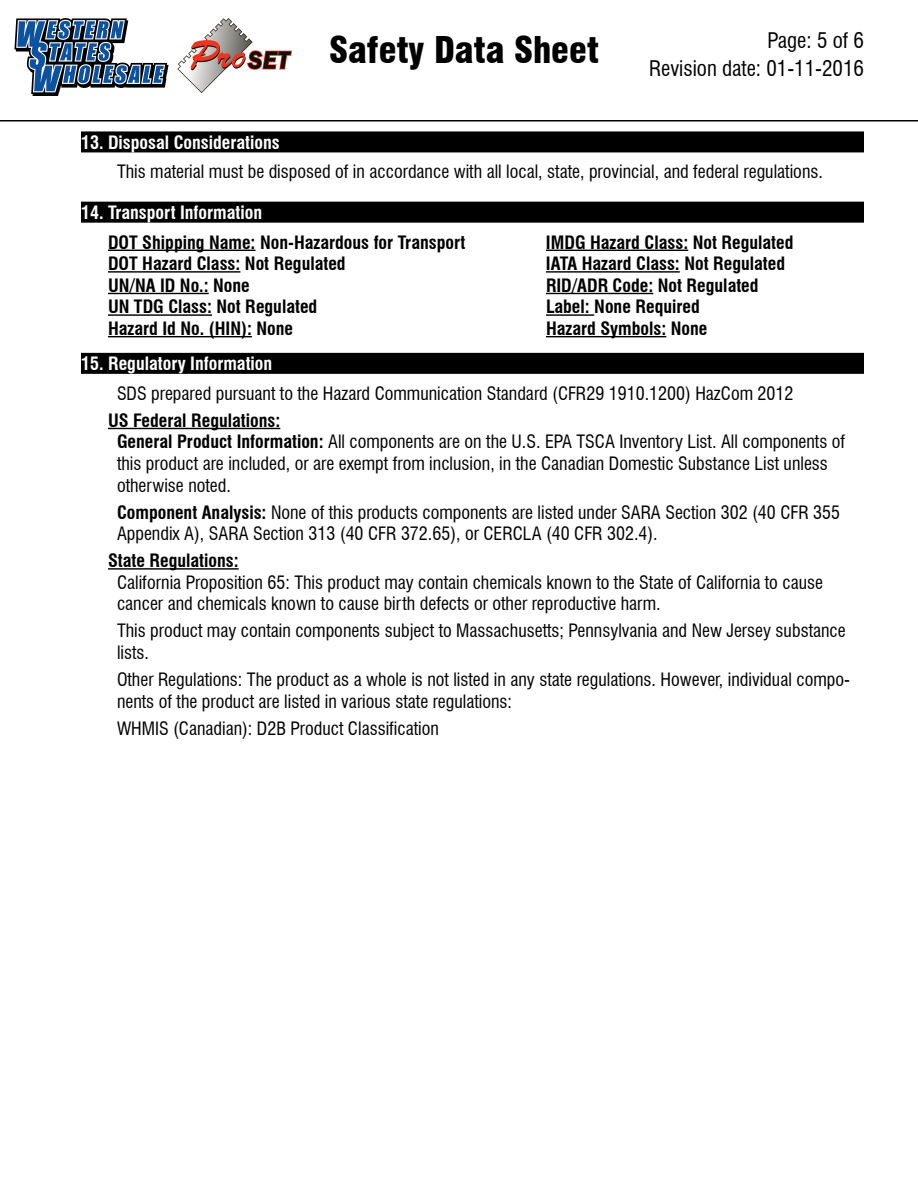
<style>
.page{position:relative;width:918px;height:1188px;background:#fff}
.page>*{position:absolute;margin:0;border:0;box-sizing:border-box;transform-origin:0 0}
.t1{font:900 condensed 36px "Swiss 721 BT";color:#000}
.t2{font:condensed 21px "Swiss 721 BT";color:#000}
.t3{font:condensed 18px/21.6px "Swiss 721 BT";color:#000}
.t4{font:700 condensed 18px "Swiss 721 BT";color:#000}
.t5{font:700 condensed 18px "Swiss 721 BT";color:#fff}
.s1{font-weight:700}
</style>
<div class="page">
<svg style="left:14px;top:18px;width:155px;height:78px"></svg>
<svg style="left:177px;top:18px;width:115px;height:75px"></svg>
<hr style="left:0;top:120px;width:918px;height:2px;background:#000">
<div style="left:81px;top:131px;width:783px;height:21px;background:#000"></div>
<div style="left:81px;top:202px;width:783px;height:21px;background:#000"></div>
<hr style="left:108px;top:250px;width:148px;height:1px;background:#000">
<hr style="left:546px;top:250px;width:142px;height:1px;background:#000">
<hr style="left:108px;top:271px;width:132px;height:2px;background:#000">
<hr style="left:546px;top:271px;width:134px;height:2px;background:#000">
<hr style="left:108px;top:293px;width:101px;height:1px;background:#000">
<hr style="left:546px;top:293px;width:107px;height:1px;background:#000">
<hr style="left:108px;top:314px;width:104px;height:2px;background:#000">
<hr style="left:546px;top:314px;width:48px;height:2px;background:#000">
<hr style="left:108px;top:336px;width:144px;height:1px;background:#000">
<hr style="left:546px;top:336px;width:120px;height:1px;background:#000">
<div style="left:81px;top:353px;width:783px;height:21px;background:#000"></div>
<hr style="left:108px;top:428px;width:172px;height:1px;background:#000">
<hr style="left:108px;top:568px;width:131px;height:2px;background:#000">
<h1 class="t1" style="left:329px;top:29px;width:271px">Safety Data Sheet</h1>
<p class="t2" style="left:767px;top:28px;width:98px">Page: 5 of 6</p>
<p class="t2" style="left:649px;top:56px;width:216px">Revision date: 01-11-2016</p>
<p class="t5" style="left:81px;top:131px;width:200px">13. Disposal Considerations</p>
<p class="t3" style="left:117px;top:161px;width:707px">This material must be disposed of in accordance with all local, state, provincial, and federal regulations.</p>
<p class="t5" style="left:81px;top:202px;width:183px">14. Transport Information</p>
<p class="t4" style="left:108px;top:231px;width:359px">DOT Shipping Name: Non-Hazardous for Transport</p>
<p class="t4" style="left:546px;top:231px;width:249px">IMDG Hazard Class: Not Regulated</p>
<p class="t4" style="left:108px;top:253px;width:239px">DOT Hazard Class: Not Regulated</p>
<p class="t4" style="left:546px;top:253px;width:241px">IATA Hazard Class: Not Regulated</p>
<p class="t4" style="left:108px;top:274px;width:143px">UN/NA ID No.: None</p>
<p class="t4" style="left:546px;top:274px;width:214px">RID/ADR Code: Not Regulated</p>
<p class="t4" style="left:108px;top:296px;width:211px">UN TDG Class: Not Regulated</p>
<p class="t4" style="left:546px;top:296px;width:155px">Label: None Required</p>
<p class="t4" style="left:108px;top:318px;width:187px">Hazard Id No. (HIN): None</p>
<p class="t4" style="left:546px;top:318px;width:163px">Hazard Symbols: None</p>
<p class="t5" style="left:81px;top:353px;width:193px">15. Regulatory Information</p>
<p class="t3" style="left:117px;top:382px;width:678px">SDS prepared pursuant to the Hazard Communication Standard (CFR29 1910.1200) HazCom 2012</p>
<p class="t3" style="left:117px;top:409px;width:730px;text-indent:-9px"><span class="s1">US Federal Regulations:<br>General Product Information:</span> All components are on the U.S. EPA TSCA Inventory List. All components of this product are included, or are exempt from inclusion, in the Canadian Domestic Substance List unless otherwise noted.</p>
<p class="t3" style="left:117px;top:501px;width:725px"><span class="s1">Component Analysis:</span> None of this products components are listed under SARA Section 302 (40 CFR 355<br>Appendix A), SARA Section 313 (40 CFR 372.65), or CERCLA (40 CFR 302.4).</p>
<p class="t4" style="left:108px;top:550px;width:132px">State Regulations:</p>
<p class="t3" style="left:117px;top:571px;width:708px">California Proposition 65: This product may contain chemicals known to the State of California to cause cancer and chemicals known to cause birth defects or other reproductive harm.</p>
<p class="t3" style="left:117px;top:620px;width:730px">This product may contain components subject to Massachusetts; Pennsylvania and New Jersey substance lists.</p>
<p class="t3" style="left:117px;top:669px;width:734px">Other Regulations: The product as a whole is not listed in any state regulations. However, individual compo&shy;nents of the product are listed in various state regulations:</p>
<p class="t3" style="left:117px;top:717px;width:324px">WHMIS (Canadian): D2B Product Classification</p>
</div>
